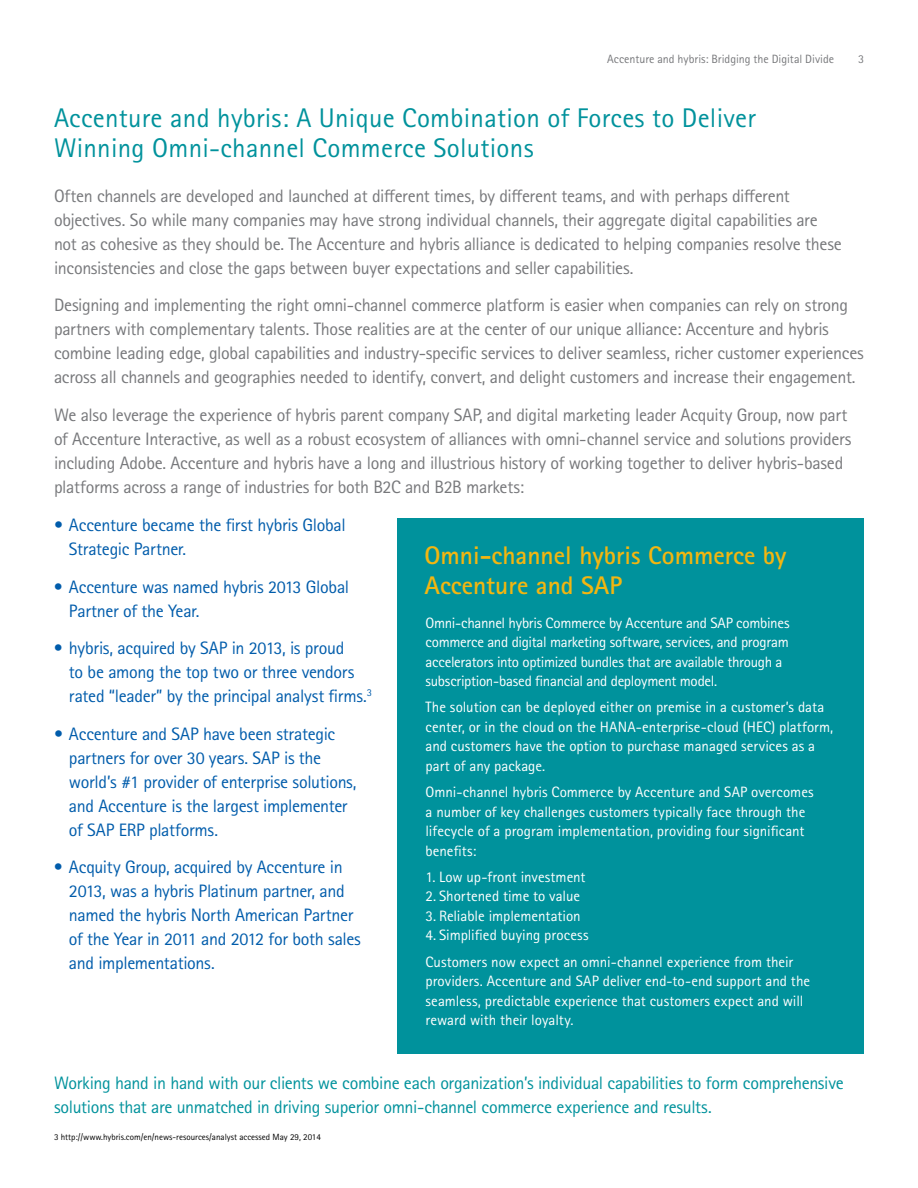
<style>
.page{position:relative;width:918px;height:1188px;background:#fff}
.page>*{position:absolute;margin:0;border:0;box-sizing:border-box;transform-origin:0 0}
.t1{font:27px/30px "Rotis Sans Seriffor ACN";letter-spacing:.01em;color:#00929c}
.t2{font:700 25.5px/30px "Rotis Sans Seriffor ACN";color:#f3b610}
.t3{font:18px/24px "Rotis Sans Seriffor ACN";letter-spacing:-.02em;color:#77787b}
.t4{font:18px/24px "Rotis Sans Seriffor ACN";letter-spacing:-.02em;color:#005cab}
.t5{font:18px/24px "Rotis Sans Seriffor ACN";letter-spacing:-.02em;color:#00929c}
.t6{font:15px/19.5px "Rotis Sans Seriffor ACN";letter-spacing:-.005em;color:#fff}
.t7{font:12px "Rotis Sans Seriffor ACN";color:#77787b}
.t8{font:9px "Rotis Sans Seriffor ACN";color:#000}
</style>
<div class="page">
<div style="left:397px;top:519px;width:467px;height:535px;background:#00929c"></div>
<p class="t7" style="left:607px;top:52px;width:229px">Accenture and hybris: Bridging the Digital Divide</p>
<p class="t7" style="left:858px;top:52px;width:7px">3</p>
<h1 class="t1" style="left:54px;top:104px;width:704px">Accenture and hybris: A Unique Combination of Forces to Deliver<br>Winning Omni-channel Commerce Solutions</h1>
<p class="t3" style="left:54px;top:184px;width:789px">Often channels are developed and launched at different times, by different teams, and with perhaps different objectives. So while many companies may have strong individual channels, their aggregate digital capabilities are not as cohesive as they should be. The Accenture and hybris alliance is dedicated to helping companies resolve these inconsistencies and close the gaps between buyer expectations and seller capabilities.</p>
<p class="t3" style="left:54px;top:293px;width:811px">Designing and implementing the right omni-channel commerce platform is easier when companies can rely on strong partners with complementary talents. Those realities are at the center of our unique alliance: Accenture and hybris combine leading edge, global capabilities and industry-specific services to deliver seamless, richer customer experiences across all channels and geographies needed to identify, convert, and delight customers and increase their engagement.</p>
<p class="t3" style="left:54px;top:403px;width:799px">We also leverage the experience of hybris parent company SAP, and digital marketing leader Acquity Group, now part of Accenture Interactive, as well as a robust ecosystem of alliances with omni-channel service and solutions providers including Adobe. Accenture and hybris have a long and illustrious history of working together to deliver hybris-based platforms across a range of industries for both B2C and B2B markets:</p>
<p class="t4" style="left:69px;top:513px;width:278px;text-indent:-15px">• Accenture became the first hybris Global<br>Strategic Partner.</p>
<p class="t4" style="left:69px;top:575px;width:282px;text-indent:-15px">• Accenture was named hybris 2013 Global<br>Partner of the Year.</p>
<p class="t4" style="left:69px;top:636px;width:305px;text-indent:-15px">• hybris, acquired by SAP in 2013, is proud<br>to be among the top two or three vendors rated “leader” by the principal analyst firms.<sup>3</sup></p>
<p class="t4" style="left:69px;top:722px;width:289px;text-indent:-15px">• Accenture and SAP have been strategic partners for over 30 years. SAP is the world’s #1 provider of enterprise solutions, and Accenture is the largest implementer of SAP ERP platforms.</p>
<p class="t4" style="left:69px;top:855px;width:293px;text-indent:-15px">• Acquity Group, acquired by Accenture in 2013, was a hybris Platinum partner, and named the hybris North American Partner of the Year in 2011 and 2012 for both sales and implementations.</p>
<h2 class="t2" style="left:424px;top:540px;width:364px">Omni-channel hybris Commerce by<br>Accenture and SAP</h2>
<p class="t6" style="left:426px;top:613px;width:366px">Omni-channel hybris Commerce by Accenture and SAP combines commerce and digital marketing software, services, and program accelerators into optimized bundles that are available through a subscription-based financial and deployment model.</p>
<p class="t6" style="left:426px;top:698px;width:409px">The solution can be deployed either on premise in a customer’s data center, or in the cloud on the HANA-enterprise-cloud (HEC) platform, and customers have the option to purchase managed services as a part of any package.</p>
<p class="t6" style="left:426px;top:783px;width:390px">Omni-channel hybris Commerce by Accenture and SAP overcomes a number of key challenges customers typically face through the lifecycle of a program implementation, providing four significant benefits:</p>
<p class="t6" style="left:426px;top:867px;width:162px">1. Low up-front investment</p>
<p class="t6" style="left:426px;top:887px;width:156px">2. Shortened time to value</p>
<p class="t6" style="left:426px;top:906px;width:157px">3. Reliable implementation</p>
<p class="t6" style="left:426px;top:922px;width:369px;line-height:26.2px">4. Simplified buying process<br>Customers now expect an omni-channel experience from their</p>
<p class="t6" style="left:426px;top:972px;width:386px">providers. Accenture and SAP deliver end-to-end support and the seamless, predictable experience that customers expect and will reward with their loyalty.</p>
<p class="t5" style="left:54px;top:1071px;width:791px">Working hand in hand with our clients we combine each organization’s individual capabilities to form comprehensive solutions that are unmatched in driving superior omni-channel commerce experience and results.</p>
<p class="t8" style="left:54px;top:1132px;width:268px">3 http://www.hybris.com/en/news-resources/analyst accessed May 29, 2014</p>
</div>
